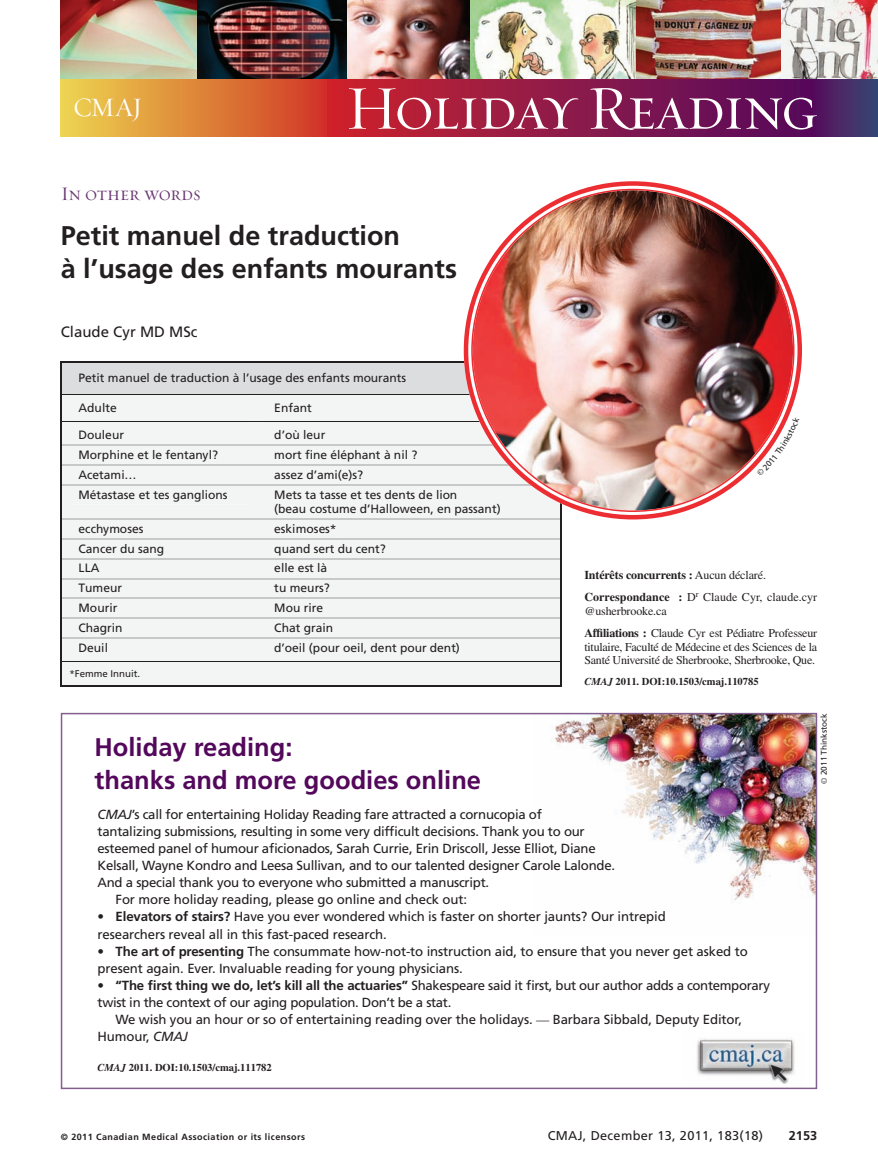
<style>
.page{position:relative;width:878px;height:1175px;background:#fff}
.page>*{position:absolute;margin:0;border:0;box-sizing:border-box;transform-origin:0 0}
.t1{font:63px "Requiem Display HTF Small Caps";letter-spacing:-.035em;color:#fff}
.t2{font:700 27px/33px "Frutiger LT Std";color:#231f20}
.t3{font:27px "Requiem Display HTF Roman";color:#fff}
.t4{font:700 25.5px/33px "Frutiger LT Std";color:#53085b}
.t5{font:19.5px "Requiem Display HTF Small Caps";color:#693772}
.t6{font:15px "Frutiger LT Std";color:#231f20}
.t7{font:13.2px/17.1px "Frutiger LT Std";letter-spacing:-.02em;color:#231f20}
.t8{font:12.75px "Frutiger LT Std";letter-spacing:.025em;color:#231f20}
.t9{font:700 12.75px "Frutiger LT Std";color:#231f20}
.t10{font:12px/14.1px "Frutiger";color:#231f20}
.t11{font:12px/22.5px "Times LT Std";letter-spacing:-.02em;color:#231f20}
.t12{font:700 12px/22.5px "Times LT Std";letter-spacing:-.01em;color:#231f20}
.t13{font:700 10.5px "Times LT Std";color:#231f20}
.t14{font:9.75px "Frutiger";color:#231f20}
.t15{font:700 9px "Frutiger LT Std";letter-spacing:.05em;color:#231f20}
.t16{font:8.25px "Frutiger LT Std";color:#231f20}
.s1{font-weight:400}
.s2{font-weight:700}
.s3{font-style:italic}
.s4{font-family:"Times"}
.s5{font-family:"Times LT Std"}
</style>
<div class="page">
<img style="left:555px;top:716px;width:259px;height:184px">
<div style="left:61px;top:713px;width:756px;height:376px;border:2px solid #845e8e"></div>
<img style="left:697px;top:1038px;width:98px;height:46px">
<img style="left:346px;top:0;width:124px;height:80px">
<img style="left:635px;top:0;width:146px;height:80px">
<img style="left:196px;top:0;width:150px;height:80px">
<img style="left:470px;top:0;width:165px;height:80px">
<img style="left:781px;top:0;width:97px;height:80px">
<img style="left:61px;top:0;width:135px;height:80px">
<div style="left:61px;top:80px;width:274px;height:56px;background:linear-gradient(to right,#edd64f,#d03225)"></div>
<div style="left:327px;top:80px;width:494px;height:56px;background:linear-gradient(to right,#cb252e,#500b60)"></div>
<div style="left:813px;top:80px;width:65px;height:56px;background:linear-gradient(to right,#570d5b,#364974)"></div>
<svg style="left:61px;top:361px;width:500px;height:325px"></svg>
<svg style="left:461px;top:181px;width:341px;height:341px"></svg>
<img style="left:470px;top:188px;width:325px;height:325px">
<svg style="left:756px;top:417px;width:43px;height:59px"></svg>
<h2 class="t3" style="left:73px;top:91px;width:71px">CMAJ</h2>
<h1 class="t1" style="left:345px;top:70px;width:473px">Holiday Reading</h1>
<h3 class="t5" style="left:61px;top:182px;width:141px">In other words</h3>
<h2 class="t2" style="left:61px;top:221px;width:398px">Petit manuel de traduction<br>à l’usage des enfants mourants</h2>
<p class="t6" style="left:61px;top:325px;width:138px">Claude Cyr MD MSc</p>
<p class="t10" style="left:79px;top:372px;width:329px">Petit manuel de traduction à l’usage des enfants mourants</p>
<p class="t10" style="left:79px;top:402px;width:40px">Adulte</p>
<p class="t10" style="left:274px;top:402px;width:39px">Enfant</p>
<p class="t10" style="left:79px;top:429px;width:47px">Douleur</p>
<p class="t10" style="left:274px;top:429px;width:53px">d’où leur</p>
<p class="t10" style="left:79px;top:448px;width:141px">Morphine et le fentanyl?</p>
<p class="t10" style="left:274px;top:448px;width:145px">mort fine éléphant à nil ?</p>
<p class="t10" style="left:79px;top:468px;width:60px">Acetami…</p>
<p class="t10" style="left:274px;top:468px;width:90px">assez d’ami(e)s?</p>
<p class="t10" style="left:79px;top:488px;width:150px">Métastase et tes ganglions</p>
<p class="t10" style="left:274px;top:488px;width:228px">Mets ta tasse et tes dents de lion<br>(beau costume d’Halloween, en passant)</p>
<p class="t10" style="left:79px;top:522px;width:66px">ecchymoses</p>
<p class="t10" style="left:274px;top:522px;width:64px">eskimoses*</p>
<p class="t10" style="left:79px;top:542px;width:87px">Cancer du sang</p>
<p class="t10" style="left:274px;top:542px;width:113px">quand sert du cent?</p>
<p class="t10" style="left:79px;top:562px;width:22px">LLA</p>
<p class="t10" style="left:274px;top:562px;width:54px">elle est là</p>
<p class="t10" style="left:79px;top:582px;width:45px">Tumeur</p>
<p class="t10" style="left:274px;top:582px;width:57px">tu meurs?</p>
<p class="t10" style="left:79px;top:602px;width:41px">Mourir</p>
<p class="t10" style="left:274px;top:602px;width:50px">Mou rire</p>
<p class="t10" style="left:79px;top:621px;width:46px">Chagrin</p>
<p class="t10" style="left:274px;top:621px;width:60px">Chat grain</p>
<p class="t10" style="left:79px;top:641px;width:31px">Deuil</p>
<p class="t10" style="left:274px;top:641px;width:187px">d’oeil (pour oeil, dent pour dent)</p>
<p class="t14" style="left:69px;top:669px;width:72px">*Femme Innuit.</p>
<h3 class="t4" style="left:94px;top:733px;width:388px">Holiday reading:<br>thanks and more goodies online</h3>
<p class="t12" style="left:584px;top:564px;width:234px">Intérêts concurrents : <span class="s1">Aucun déclaré.<br></span>Correspondance : <span class="s1">D</span><sup>r</sup> <span class="s1">Claude Cyr, claude.cyr</span></p>
<p class="t11" style="left:584px;top:601px;width:234px">@usherbrooke.ca<br><span class="s2">Affiliations :</span> Claude Cyr est Pédiatre Professeur</p>
<p class="t11" style="left:584px;top:641px;width:234px;line-height:13.5px">titulaire, Faculté de Médecine et des Sciences de la<br>Santé Université de Sherbrooke, Sherbrooke, Que.</p>
<p class="t13" style="left:584px;top:678px;width:176px"><span class="s3">CMAJ</span> 2011. DOI:10.1503/cmaj.110785</p>
<p class="t16" style="left:820px;top:783px;width:72px;rotate:-90deg"><span class="s4">©</span> 2011 Thinkstock</p>
<p class="t7" style="left:98px;top:806px;width:446px"><span class="s3">CMAJ</span>’s call for entertaining Holiday Reading fare attracted a cornucopia of</p>
<p class="t7" style="left:98px;top:823px;width:488px">tantalizing submissions, resulting in some very difficult decisions. Thank you to our</p>
<p class="t7" style="left:98px;top:841px;width:499px">esteemed panel of humour aficionados, Sarah Currie, Erin Driscoll, Jesse Elliot, Diane</p>
<p class="t7" style="left:98px;top:858px;width:519px">Kelsall, Wayne Kondro and Leesa Sullivan, and to our talented designer Carole Lalonde.</p>
<p class="t7" style="left:98px;top:875px;width:393px">And a special thank you to everyone who submitted a manuscript.</p>
<p class="t7" style="left:116px;top:892px;width:353px">For more holiday reading, please go online and check out:</p>
<p class="t7" style="left:98px;top:909px;width:569px">• <span class="s2">Elevators of stairs?</span> Have you ever wondered which is faster on shorter jaunts? Our intrepid researchers reveal all in this fast-paced research.</p>
<p class="t7" style="left:98px;top:943px;width:651px">• <span class="s2">The art of presenting</span> The consummate how-not-to instruction aid, to ensure that you never get asked to present again. Ever. Invaluable reading for young physicians.</p>
<p class="t7" style="left:98px;top:977px;width:674px">• <span class="s2">“The first thing we do, let’s kill all the actuaries”</span> Shakespeare said it first, but our author adds a contemporary</p>
<p class="t7" style="left:97px;top:994px;width:355px">twist in the context of our aging population. Don’t be a stat.</p>
<p class="t7" style="left:115px;top:1012px;width:628px">We wish you an hour or so of entertaining reading over the holidays. <span class="s5">—</span> Barbara Sibbald, Deputy Editor,</p>
<p class="t7" style="left:97px;top:1029px;width:92px">Humour, <span class="s3">CMAJ</span></p>
<p class="t13" style="left:98px;top:1063px;width:176px"><span class="s3">CMAJ</span> 2011. DOI:10.1503/cmaj.111782</p>
<p class="t15" style="left:61px;top:1132px;width:246px">© 2011 Canadian Medical Association or its licensors</p>
<p class="t8" style="left:547px;top:1130px;width:217px">CMAJ, December 13, 2011, 183(18)</p>
<p class="t9" style="left:788px;top:1130px;width:30px">2153</p>
</div>
